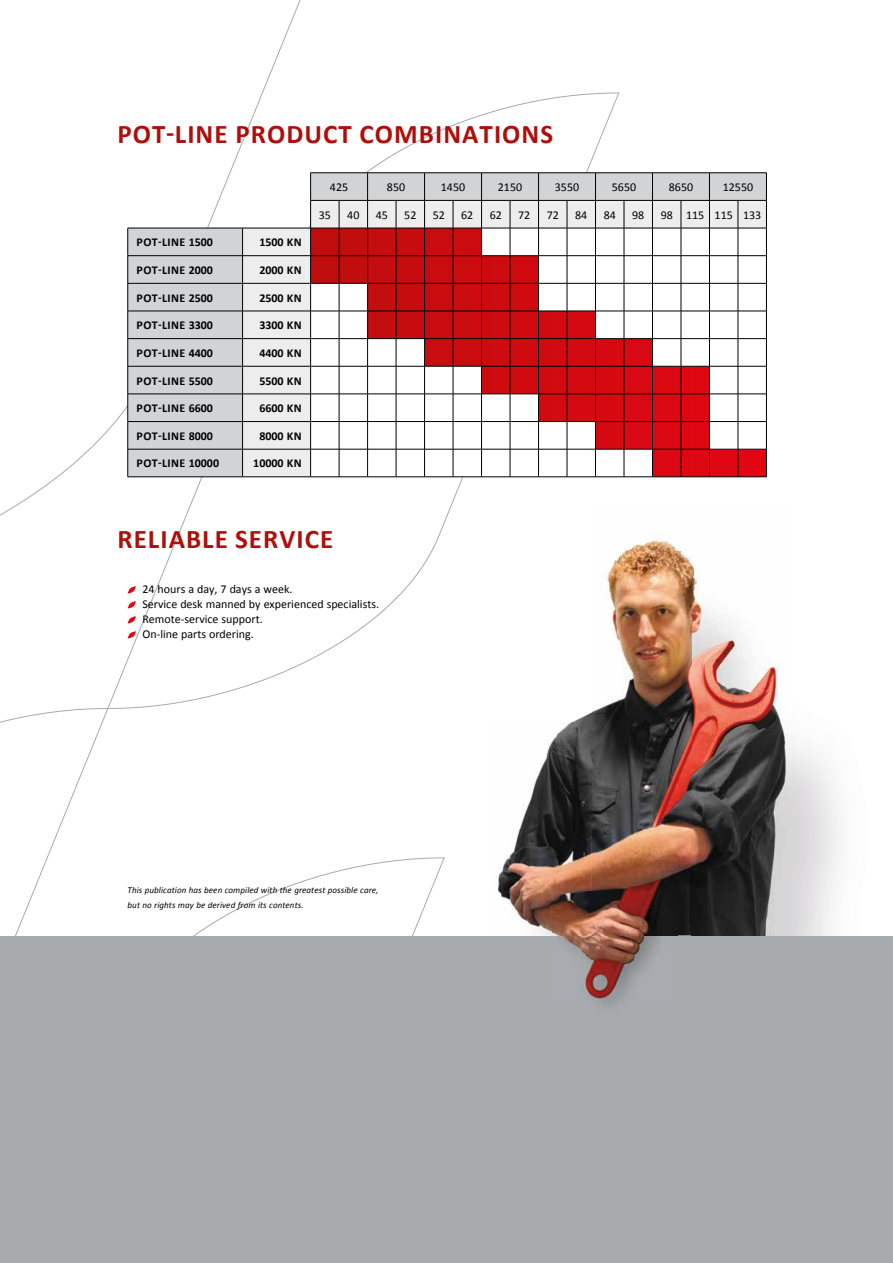
<style>
.page{position:relative;width:893px;height:1263px;background:#fff}
.page>*{position:absolute;margin:0;border:0;box-sizing:border-box;transform-origin:0 0}
.t1{font:700 27px "Calibri";letter-spacing:.04em;color:#ae0f0a}
.t2{font:12px/15px "Calibri";color:#000}
.t3{font:700 12px "Calibri";letter-spacing:.04em;color:#000}
.t4{font:700 12px "Calibri";color:#000}
.t5{font:italic 9px/15px "Calibri";letter-spacing:.01em;color:#000}
</style>
<div class="page">
<svg style="left:108px;top:93px;width:511px;height:616px"></svg>
<svg style="left:0;top:708px;width:108px;height:227px"></svg>
<svg style="left:487px;top:478px;width:132px;height:231px"></svg>
<div style="left:0;top:935px;width:893px;height:328px;background:#a7abae"></div>
<svg style="left:128px;top:586px;width:8px;height:7px"></svg>
<svg style="left:128px;top:601px;width:8px;height:7px"></svg>
<svg style="left:128px;top:616px;width:8px;height:7px"></svg>
<svg style="left:128px;top:631px;width:8px;height:7px"></svg>
<img style="left:491px;top:509px;width:349px;height:426px">
<img style="left:553px;top:892px;width:119px;height:113px">
<img style="left:672px;top:902px;width:6px;height:34px">
<img style="left:550px;top:902px;width:3px;height:34px">
<svg style="left:128px;top:173px;width:182px;height:304px;fill:#d2d3d5"></svg>
<svg style="left:243px;top:200px;width:67px;height:277px;background:#ebebec"></svg>
<hr style="left:128px;top:228px;width:115px;height:1px;background:#000">
<hr style="left:243px;top:228px;width:68px;height:1px;background:#000">
<hr style="left:128px;top:255px;width:115px;height:1px;background:#000">
<hr style="left:243px;top:255px;width:68px;height:1px;background:#000">
<hr style="left:128px;top:283px;width:115px;height:1px;background:#000">
<hr style="left:243px;top:283px;width:68px;height:1px;background:#000">
<hr style="left:128px;top:311px;width:115px;height:1px;background:#000">
<hr style="left:243px;top:311px;width:68px;height:1px;background:#000">
<hr style="left:128px;top:338px;width:115px;height:1px;background:#000">
<hr style="left:243px;top:338px;width:68px;height:1px;background:#000">
<hr style="left:128px;top:366px;width:115px;height:1px;background:#000">
<hr style="left:243px;top:366px;width:68px;height:1px;background:#000">
<hr style="left:128px;top:394px;width:115px;height:1px;background:#000">
<hr style="left:243px;top:394px;width:68px;height:1px;background:#000">
<hr style="left:128px;top:421px;width:115px;height:1px;background:#000">
<hr style="left:243px;top:421px;width:68px;height:1px;background:#000">
<hr style="left:128px;top:449px;width:115px;height:1px;background:#000">
<svg style="left:127px;top:228px;width:1px;height:249px"></svg>
<hr style="left:243px;top:449px;width:68px;height:1px;background:#000">
<svg style="left:242px;top:228px;width:1px;height:249px"></svg>
<hr style="left:128px;top:477px;width:115px;height:1px;background:#000">
<hr style="left:243px;top:477px;width:68px;height:1px;background:#000">
<svg style="left:310px;top:172px;width:457px;height:306px"></svg>
<h1 class="t1" style="left:117px;top:117px;width:437px">POT-LINE PRODUCT COMBINATIONS</h1>
<p class="t2" style="left:330px;top:179px;width:20px">425</p>
<p class="t2" style="left:387px;top:179px;width:20px">850</p>
<p class="t2" style="left:441px;top:179px;width:26px">1450</p>
<p class="t2" style="left:498px;top:179px;width:26px">2150</p>
<p class="t2" style="left:555px;top:179px;width:26px">3550</p>
<p class="t2" style="left:612px;top:179px;width:26px">5650</p>
<p class="t2" style="left:669px;top:179px;width:26px">8650</p>
<p class="t2" style="left:723px;top:179px;width:32px">12550</p>
<p class="t3" style="left:136px;top:235px;width:78px">POT-LINE 1500</p>
<p class="t4" style="left:259px;top:235px;width:44px">1500 KN</p>
<p class="t3" style="left:136px;top:262px;width:78px">POT-LINE 2000</p>
<p class="t4" style="left:259px;top:262px;width:44px">2000 KN</p>
<p class="t3" style="left:136px;top:290px;width:78px">POT-LINE 2500</p>
<p class="t4" style="left:259px;top:290px;width:44px">2500 KN</p>
<p class="t3" style="left:136px;top:318px;width:78px">POT-LINE 3300</p>
<p class="t4" style="left:259px;top:318px;width:44px">3300 KN</p>
<p class="t3" style="left:136px;top:345px;width:78px">POT-LINE 4400</p>
<p class="t4" style="left:259px;top:345px;width:44px">4400 KN</p>
<p class="t3" style="left:136px;top:373px;width:78px">POT-LINE 5500</p>
<p class="t4" style="left:259px;top:373px;width:44px">5500 KN</p>
<p class="t3" style="left:136px;top:401px;width:78px">POT-LINE 6600</p>
<p class="t4" style="left:259px;top:401px;width:44px">6600 KN</p>
<p class="t3" style="left:136px;top:428px;width:78px">POT-LINE 8000</p>
<p class="t4" style="left:259px;top:428px;width:44px">8000 KN</p>
<p class="t3" style="left:136px;top:456px;width:84px">POT-LINE 10000</p>
<p class="t4" style="left:253px;top:456px;width:50px">10000 KN</p>
<p class="t2" style="left:319px;top:207px;width:14px">35</p>
<p class="t2" style="left:347px;top:207px;width:14px">40</p>
<p class="t2" style="left:376px;top:207px;width:14px">45</p>
<p class="t2" style="left:404px;top:207px;width:14px">52</p>
<p class="t2" style="left:433px;top:207px;width:14px">52</p>
<p class="t2" style="left:461px;top:207px;width:14px">62</p>
<p class="t2" style="left:490px;top:207px;width:14px">62</p>
<p class="t2" style="left:518px;top:207px;width:14px">72</p>
<p class="t2" style="left:547px;top:207px;width:14px">72</p>
<p class="t2" style="left:575px;top:207px;width:14px">84</p>
<p class="t2" style="left:604px;top:207px;width:14px">84</p>
<p class="t2" style="left:632px;top:207px;width:14px">98</p>
<p class="t2" style="left:661px;top:207px;width:102px">98 115 115 133</p>
<h1 class="t1" style="left:117px;top:522px;width:217px">RELIABLE SERVICE</h1>
<p class="t2" style="left:142px;top:581px;width:238px">24 hours a day, 7 days a week.<br>Service desk manned by experienced specialists.<br>Remote-service support.<br>On-line parts ordering.</p>
<p class="t5" style="left:128px;top:882px;width:252px">This publication has been compiled with the greatest possible care, but no rights may be derived from its contents.</p>
</div>
